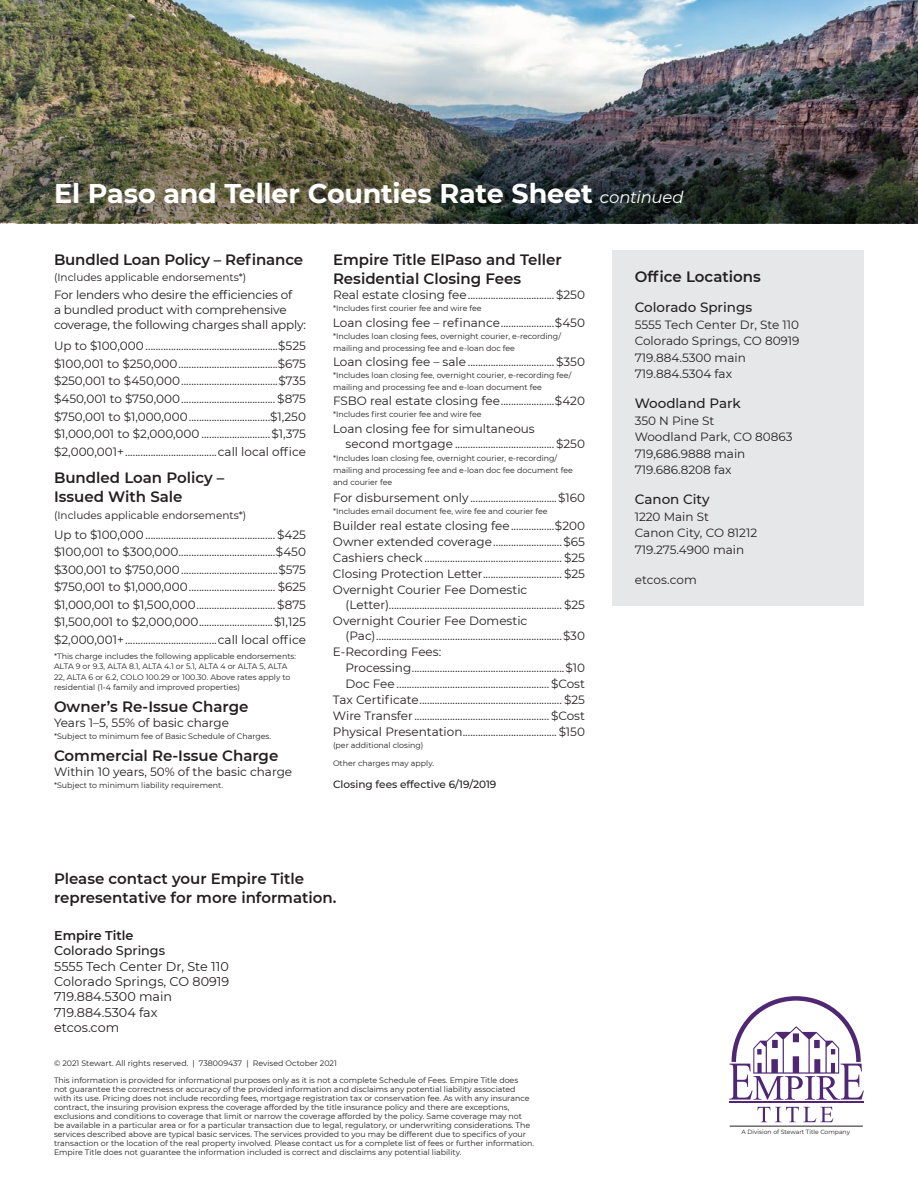
<style>
.page{position:relative;width:918px;height:1188px;background:#fff}
.page>*{position:absolute;margin:0;border:0;box-sizing:border-box;transform-origin:0 0}
.t1{font:700 27px "Montserrat";letter-spacing:-.01em;color:#fff}
.t2{font:600 15px/19.5px "Montserrat";color:#231f20}
.t3{font:500 13.5px "Montserrat";color:#231f20}
.t4{font:12.75px/15.3px "Montserrat";color:#231f20}
.t5{font:500 12.75px "Montserrat";color:#231f20}
.t6{font:600 12.75px "Montserrat";color:#231f20}
.t7{font:12px/17.5px "Montserrat";color:#231f20}
.t8{font:10.5px "Montserrat";color:#231f20}
.t9{font:500 10.5px "Montserrat";color:#231f20}
.t10{font:7.8px/9px "Montserrat";color:#231f20}
.t11{font:6.15px "Montserrat";color:#231f20}
.s1{font-weight:400;font-style:italic;font-size:16.5px}
</style>
<div class="page">
<img style="left:0;top:0;width:918px;height:223px">
<div style="left:612px;top:250px;width:252px;height:355px;background:#e6e7e9"></div>
<hr style="left:729px;top:1102px;width:135px;height:1px;background:#4f2773">
<svg style="left:758px;top:1107px;width:75px;height:15px"></svg>
<svg style="left:729px;top:996px;width:135px;height:104px"></svg>
<hr style="left:730px;top:1126px;width:133px;height:1px;background:#231f20">
<h1 class="t1" style="left:54px;top:174px;width:631px">El Paso and Teller Counties Rate Sheet <span class="s1">continued</span></h1>
<p class="t2" style="left:54px;top:249px;width:251px">Bundled Loan Policy – Refinance</p>
<p class="t8" style="left:54px;top:270px;width:194px">(Includes applicable endorsements*)</p>
<p class="t7" style="left:54px;top:287px;width:254px;line-height:15px">For lenders who desire the efficiencies of<br>a bundled product with comprehensive coverage, the following charges shall apply:</p>
<p class="t7" style="left:54px;top:337px;width:254px;text-align:justify">Up to $100,000 ....................................................$525 $100,001 to $250,000.......................................$675 $250,001 to $450,000......................................$735 $450,001 to $750,000..................................... $875 $750,001 to $1,000,000................................$1,250 $1,000,001 to $2,000,000 ...........................$1,375 $2,000,001+....................................call local office</p>
<p class="t2" style="left:54px;top:467px;width:172px">Bundled Loan Policy –<br>Issued With Sale</p>
<p class="t8" style="left:54px;top:508px;width:194px">(Includes applicable endorsements*)</p>
<p class="t7" style="left:54px;top:525px;width:253px;text-align:justify">Up to $100,000 ...................................................$425 $100,001 to $300,000......................................$450 $300,001 to $750,000......................................$575 $750,001 to $1,000,000.................................. $625 $1,000,001 to $1,500,000............................... $875 $1,500,001 to $2,000,000.............................$1,125 $2,000,001+....................................call local office</p>
<p class="t10" style="left:54px;top:651px;width:244px;line-height:10.5px">*This charge includes the following applicable endorsements:<br>ALTA 9 or 9.3, ALTA 8.1, ALTA 4.1 or 5.1, ALTA 4 or ALTA 5, ALTA 22, ALTA 6 or 6.2, COLO 100.29 or 100.30. Above rates apply to residential (1-4 family and improved properties)</p>
<p class="t2" style="left:54px;top:696px;width:196px">Owner’s Re-Issue Charge</p>
<p class="t7" style="left:54px;top:714px;width:177px">Years 1–5, 55% of basic charge</p>
<p class="t10" style="left:54px;top:731px;width:219px">*Subject to minimum fee of Basic Schedule of Charges.</p>
<p class="t2" style="left:54px;top:745px;width:226px">Commercial Re-Issue Charge</p>
<p class="t7" style="left:54px;top:762px;width:240px">Within 10 years, 50% of the basic charge</p>
<p class="t10" style="left:54px;top:780px;width:171px">*Subject to minimum liability requirement.</p>
<p class="t2" style="left:333px;top:249px;width:230px">Empire Title ElPaso and Teller<br>Residential Closing Fees</p>
<p class="t7" style="left:333px;top:286px;width:253px">Real estate closing fee..................................$250</p>
<p class="t10" style="left:333px;top:304px;width:150px">*Includes first courier fee and wire fee</p>
<p class="t7" style="left:333px;top:314px;width:253px">Loan closing fee – refinance.....................$450</p>
<p class="t10" style="left:333px;top:330px;width:230px;line-height:12px">*Includes loan closing fees, overnight courier, e-recording/ mailing and processing fee and e-loan doc fee</p>
<p class="t7" style="left:333px;top:353px;width:253px">Loan closing fee – sale .................................. $350</p>
<p class="t10" style="left:333px;top:369px;width:240px;line-height:12px">*Includes loan closing fee, overnight courier, e-recording fee/ mailing and processing fee and e-loan document fee</p>
<p class="t7" style="left:333px;top:392px;width:253px">FSBO real estate closing fee.....................$420</p>
<p class="t10" style="left:333px;top:410px;width:150px">*Includes first courier fee and wire fee</p>
<p class="t7" style="left:346px;top:421px;width:241px;line-height:15px;text-indent:-13px">Loan closing fee for simultaneous<br>second mortgage .......................................$250</p>
<p class="t10" style="left:333px;top:452px;width:241px;line-height:12px">*Includes loan closing fee, overnight courier, e-recording/ mailing and processing fee and e-loan doc fee document fee and courier fee</p>
<p class="t7" style="left:333px;top:488px;width:253px">For disbursement only ..................................$160</p>
<p class="t10" style="left:333px;top:506px;width:216px">*Includes email document fee, wire fee and courier fee</p>
<p class="t7" style="left:333px;top:517px;width:253px;line-height:16px;text-align:justify">Builder real estate closing fee.................$200<br>Owner extended coverage...........................$65<br>Cashiers check...................................................... $25<br>Closing Protection Letter............................... $25<br>Overnight Courier Fee Domestic</p>
<p class="t7" style="left:333px;top:596px;width:253px;line-height:16px;text-indent:13px">(Letter).................................................................... $25<br>Overnight Courier Fee Domestic</p>
<p class="t7" style="left:333px;top:627px;width:253px;line-height:16px;text-indent:13px">(Pac).........................................................................$30<br>E-Recording Fees:</p>
<p class="t7" style="left:333px;top:659px;width:253px;line-height:16px;text-align:right">Processing............................................................$10<br>Doc Fee ............................................................$Cost Tax Certificate........................................................ $25<br>Wire Transfer .....................................................$Cost Physical Presentation.....................................$150</p>
<p class="t10" style="left:333px;top:741px;width:92px">(per additional closing)</p>
<p class="t10" style="left:333px;top:758px;width:103px">Other charges may apply.</p>
<p class="t9" style="left:333px;top:777px;width:165px">Closing fees effective 6/19/2019</p>
<p class="t2" style="left:54px;top:868px;width:284px">Please contact your Empire Title representative for more information.</p>
<p class="t6" style="left:54px;top:926px;width:81px">Empire Title</p>
<p class="t5" style="left:54px;top:942px;width:112px">Colorado Springs</p>
<p class="t4" style="left:54px;top:958px;width:177px">5555 Tech Center Dr, Ste 110<br>Colorado Springs, CO 80919<br>719.884.5300 main<br>719.884.5304 fax<br>etcos.com</p>
<p class="t10" style="left:54px;top:1059px;width:284px">© 2021 Stewart. All rights reserved. | 738009437 | Revised October 2021</p>
<p class="t10" style="left:54px;top:1076px;width:482px">This information is provided for informational purposes only as it is not a complete Schedule of Fees. Empire Title does<br>not guarantee the correctness or accuracy of the provided information and disclaims any potential liability associated with its use. Pricing does not include recording fees, mortgage registration tax or conservation fee. As with any insurance contract, the insuring provision express the coverage afforded by the title insurance policy and there are exceptions, exclusions and conditions to coverage that limit or narrow the coverage afforded by the policy. Same coverage may not<br>be available in a particular area or for a particular transaction due to legal, regulatory, or underwriting considerations. The services described above are typical basic services. The services provided to you may be different due to specifics of your transaction or the location of the real property involved. Please contact us for a complete list of fees or further information.<br>Empire Title does not guarantee the information included is correct and disclaims any potential liability.</p>
<p class="t2" style="left:635px;top:267px;width:128px">Office Locations</p>
<p class="t3" style="left:635px;top:298px;width:119px">Colorado Springs</p>
<p class="t7" style="left:635px;top:316px;width:166px;line-height:16.5px">5555 Tech Center Dr, Ste 110<br>Colorado Springs, CO 80919<br>719.884.5300 main<br>719.884.5304 fax</p>
<p class="t3" style="left:635px;top:394px;width:108px">Woodland Park</p>
<p class="t7" style="left:635px;top:412px;width:159px;line-height:16.5px">350 N Pine St<br>Woodland Park, CO 80863<br>719,686.9888 main<br>719.686.8208 fax</p>
<p class="t3" style="left:635px;top:490px;width:76px">Canon City</p>
<p class="t7" style="left:635px;top:508px;width:124px;line-height:16.5px">1220 Main St<br>Canon City, CO 81212<br>719.275.4900 main</p>
<p class="t7" style="left:635px;top:570px;width:64px">etcos.com</p>
<p class="t11" style="left:742px;top:1127px;width:110px">A Division of Stewart Title Company</p>
</div>
